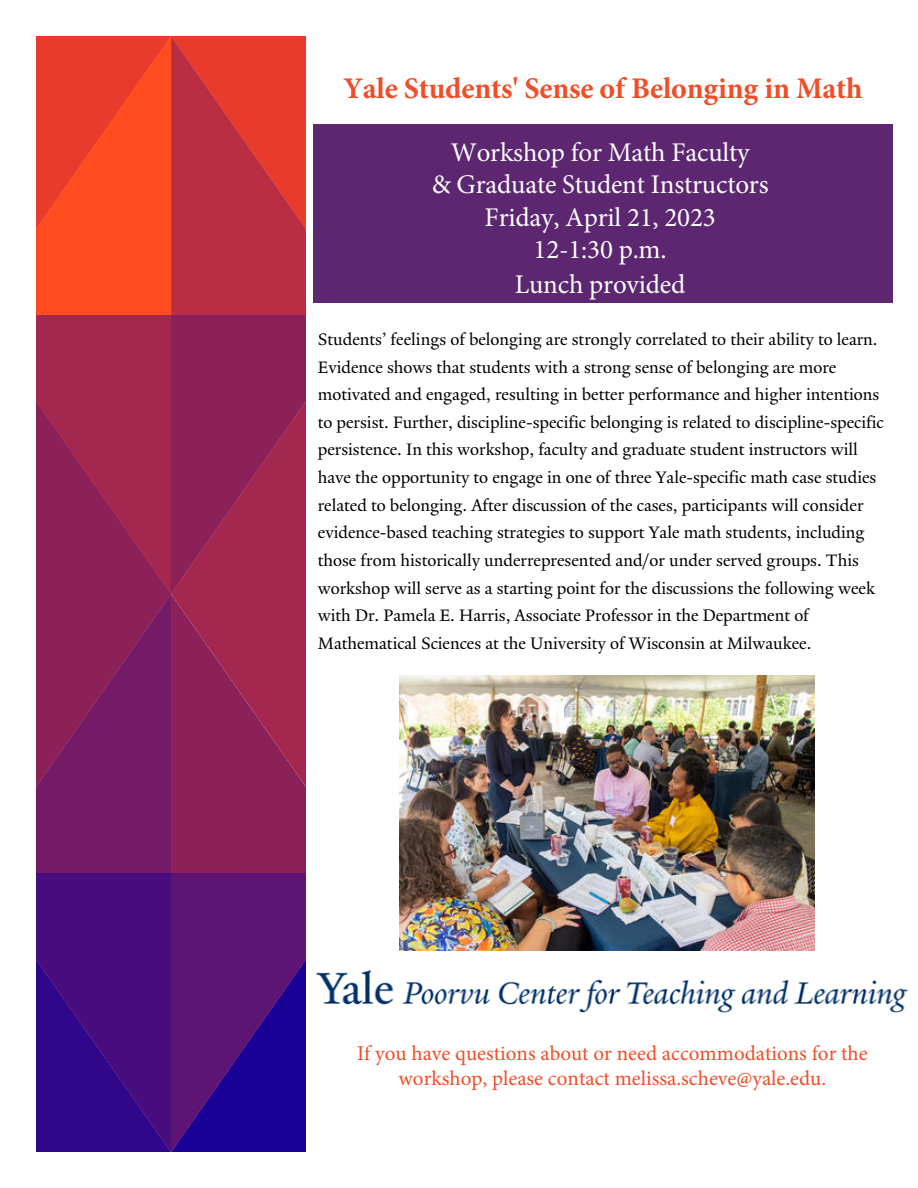
<style>
.page{position:relative;width:918px;height:1188px;background:#fff}
.page>*{position:absolute;margin:0;border:0;box-sizing:border-box;transform-origin:0 0}
.t1{font:700 30px "Minion Pro";letter-spacing:-.005em;color:#f04d28}
.t2{font:27px/33px "Minion Pro";letter-spacing:-.01em;color:#fff;text-align:center}
.t3{font:21px/25.2px "Minion Pro";color:#f04d28;text-align:center}
.t4{font:18px/27.6px "Yale New";color:#000}
</style>
<div class="page">
<div style="left:36px;top:229px;width:135px;height:86px;background:#ff4c1f"></div>
<div style="left:36px;top:787px;width:135px;height:86px;background:#751a66"></div>
<svg style="left:171px;top:594px;width:135px;height:279px;background:#932356"></svg>
<div style="left:171px;top:229px;width:135px;height:86px;background:#ba2e43"></div>
<svg style="left:36px;top:594px;width:135px;height:193px;background:#801d5f"></svg>
<svg style="left:36px;top:873px;width:270px;height:279px;background:#420c80"></svg>
<svg style="left:36px;top:315px;width:270px;height:279px;background:#972454"></svg>
<svg style="left:36px;top:36px;width:270px;height:193px;background:#e23c2e"></svg>
<div style="left:314px;top:124px;width:579px;height:179px;background:#5c2670"></div>
<img style="left:399px;top:676px;width:416px;height:275px">
<img style="left:315px;top:970px;width:593px;height:43px">
<p class="t1" style="left:343px;top:68px;width:521px">Yale Students' Sense of Belonging in Math</p>
<h2 class="t2" style="left:432px;top:136px;width:338px">Workshop for Math Faculty<br>&amp; Graduate Student Instructors<br>Friday, April 21, 2023<br>12-1:30 p.m.<br>Lunch provided</h2>
<p class="t4" style="left:318px;top:325px;width:567px">Students’ feelings of belonging are strongly correlated to their ability to learn.<br>Evidence shows that students with a strong sense of belonging are more motivated and engaged, resulting in better performance and higher intentions to persist. Further, discipline-specific belonging is related to discipline-specific persistence. In this workshop, faculty and graduate student instructors will have the opportunity to engage in one of three Yale-specific math case studies related to belonging. After discussion of the cases, participants will consider evidence-based teaching strategies to support Yale math students, including those from historically underrepresented and/or under served groups. This workshop will serve as a starting point for the discussions the following week with Dr. Pamela E. Harris, Associate Professor in the Department of Mathematical Sciences at the University of Wisconsin at Milwaukee.</p>
<p class="t3" style="left:357px;top:1041px;width:512px">If you have questions about or need accommodations for the workshop, please contact melissa.scheve@yale.edu.</p>
</div>
